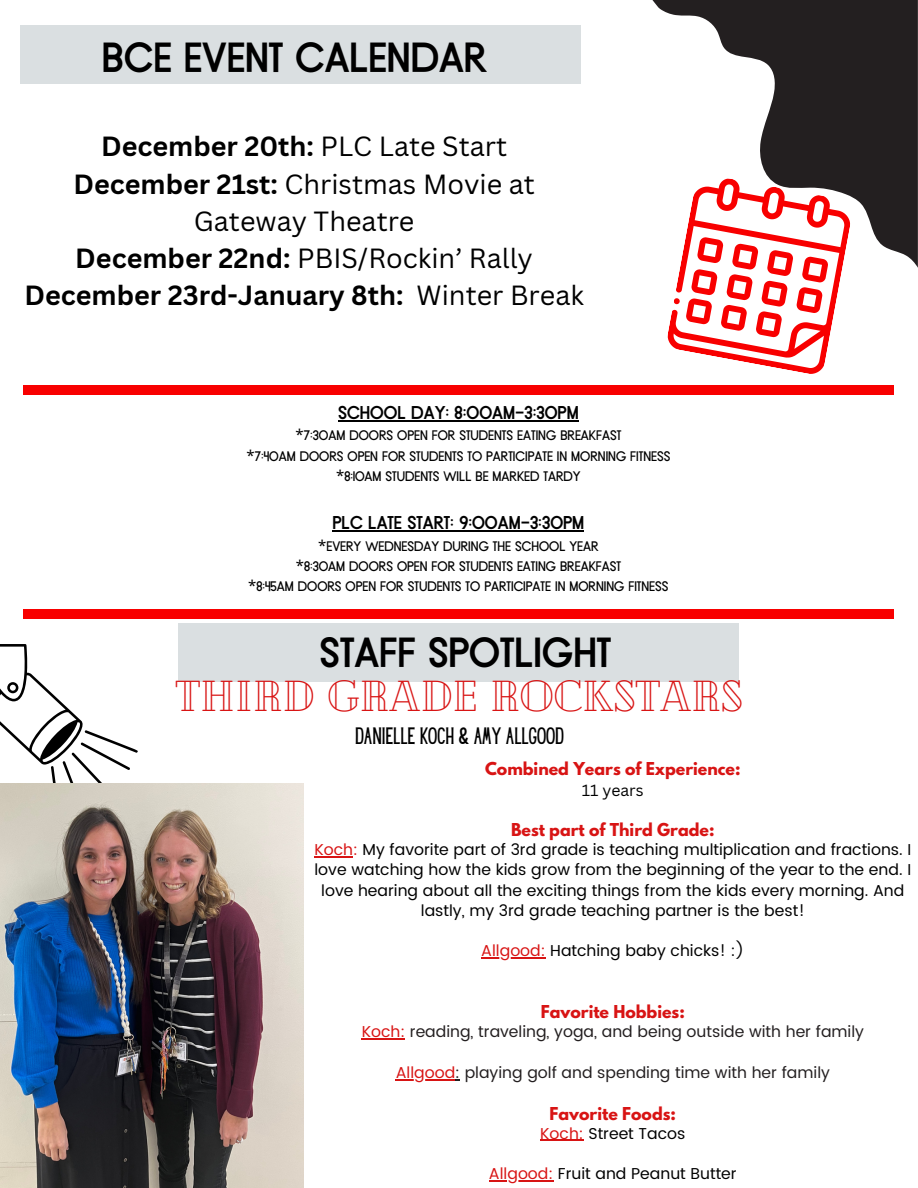
<style>
.page{position:relative;width:918px;height:1188px;background:#fff}
.page>*{position:absolute;margin:0;border:0;box-sizing:border-box;transform-origin:0 0}
.t1{font:700 44.25px "Moonshine";color:#000}
.t2{font:43.2px "Cheque";color:#d81414}
.t3{font:27px/37.2px "Canva Sans";color:#000;text-align:center}
.t4{font:20.7px "Hey Gotcha";color:#000}
.t5{font:700 19.5px "Moonshine";color:#000}
.t6{font:15.75px/20.2px "Poppins";color:#000;text-align:center}
.t7{font:15.75px "Poppins";color:#231f20}
.t8{font:700 15.75px "League Spartan";color:#d81414}
.t9{font:15.75px "Canva Sans";color:#000}
.t10{font:15px "Moonshine";color:#000}
.s1{font-weight:700}
.s2{font-family:"Noto Sans"}
.s3{color:#d81414}
</style>
<div class="page">
<div style="left:20px;top:26px;width:561px;height:58px;background:#dadfe1"></div>
<svg style="left:667px;top:268px;width:175px;height:106px"></svg>
<div style="left:23px;top:386px;width:871px;height:9px;background:#f80000"></div>
<svg style="left:652px;top:0;width:266px;height:268px"></svg>
<div style="left:23px;top:610px;width:871px;height:9px;background:#f80000"></div>
<div style="left:178px;top:623px;width:561px;height:59px;background:#dadfe1"></div>
<svg style="left:0;top:644px;width:138px;height:140px"></svg>
<img style="left:0;top:784px;width:304px;height:404px">
<hr style="left:338px;top:420px;width:241px;height:1px;background:#000">
<hr style="left:333px;top:530px;width:251px;height:1px;background:#000">
<hr style="left:314px;top:856px;width:39px;height:1px;background:#d81414">
<hr style="left:481px;top:958px;width:65px;height:1px;background:#d81414">
<hr style="left:362px;top:1039px;width:43px;height:1px;background:#d81414">
<hr style="left:396px;top:1079px;width:59px;height:1px;background:#d81414">
<hr style="left:540px;top:1140px;width:44px;height:1px;background:#d81414">
<hr style="left:489px;top:1180px;width:64px;height:1px;background:#d81414">
<p class="t1" style="left:102px;top:35px;width:387px">BCE EVENT CALENDAR</p>
<p class="t3" style="left:24px;top:127px;width:561px"><span class="s1">December 20th:</span> PLC Late Start<br><span class="s1">December 21st:</span> Christmas Movie at<br>Gateway Theatre<br><span class="s1">December 22nd:</span> PBIS/Rockin’ Rally<br><span class="s1">December 23rd-January 8th:</span> Winter Break</p>
<h2 class="t5" style="left:338px;top:403px;width:242px">SCHOOL DAY: 8:00AM-3:30PM</h2>
<p class="t10" style="left:296px;top:428px;width:327px"><span class="s2">*</span>7:30AM DOORS OPEN FOR STUDENTS EATING BREAKFAST</p>
<p class="t10" style="left:246px;top:448px;width:426px"><span class="s2">*</span>7:40AM DOORS OPEN FOR STUDENTS TO PARTICIPATE IN MORNING FITNESS</p>
<p class="t10" style="left:336px;top:468px;width:246px"><span class="s2">*</span>8:10AM STUDENTS WILL BE MARKED TARDY</p>
<p class="t5" style="left:333px;top:513px;width:253px">PLC LATE START: 9:00AM-3:30PM</p>
<p class="t10" style="left:318px;top:538px;width:282px"><span class="s2">*</span>EVERY WEDNESDAY DURING THE SCHOOL YEAR</p>
<p class="t10" style="left:296px;top:558px;width:327px"><span class="s2">*</span>8:30AM DOORS OPEN FOR STUDENTS EATING BREAKFAST</p>
<p class="t10" style="left:248px;top:579px;width:422px"><span class="s2">*</span>8:45AM DOORS OPEN FOR STUDENTS TO PARTICIPATE IN MORNING FITNESS</p>
<p class="t1" style="left:320px;top:630px;width:293px">STAFF SPOTLIGHT</p>
<p class="t2" style="left:176px;top:667px;width:569px">THIRD GRADE ROCKSTARS</p>
<p class="t4" style="left:355px;top:728px;width:209px">DANIELLE KOCH &amp; AMY ALLGOOD</p>
<p class="t8" style="left:485px;top:761px;width:257px">Combined Years of Experience:</p>
<p class="t9" style="left:582px;top:779px;width:63px">11 years</p>
<h1 class="t8" style="left:511px;top:822px;width:205px">Best part of Third Grade:</h1>
<p class="t6" style="left:314px;top:840px;width:598px"><span class="s3">Koch:</span> My favorite part of 3rd grade is teaching multiplication and fractions. I love watching how the kids grow from the beginning of the year to the end. I love hearing about all the exciting things from the kids every morning. And lastly, my 3rd grade teaching partner is the best!</p>
<h3 class="t6" style="left:481px;top:941px;width:265px"><span class="s3">Allgood:</span> Hatching baby chicks! :)</h3>
<p class="t8" style="left:541px;top:1004px;width:146px">Favorite Hobbies:</p>
<p class="t7" style="left:362px;top:1023px;width:504px"><span class="s3">Koch:</span> reading, traveling, yoga, and being outside with her family</p>
<p class="t7" style="left:396px;top:1063px;width:436px"><span class="s3">Allgood</span>: playing golf and spending time with her family</p>
<p class="t8" style="left:550px;top:1105px;width:128px">Favorite Foods:</p>
<p class="t6" style="left:540px;top:1123px;width:147px"><span class="s3">Koch:</span> Street Tacos</p>
<p class="t6" style="left:489px;top:1164px;width:249px"><span class="s3">Allgood:</span> Fruit and Peanut Butter</p>
</div>
